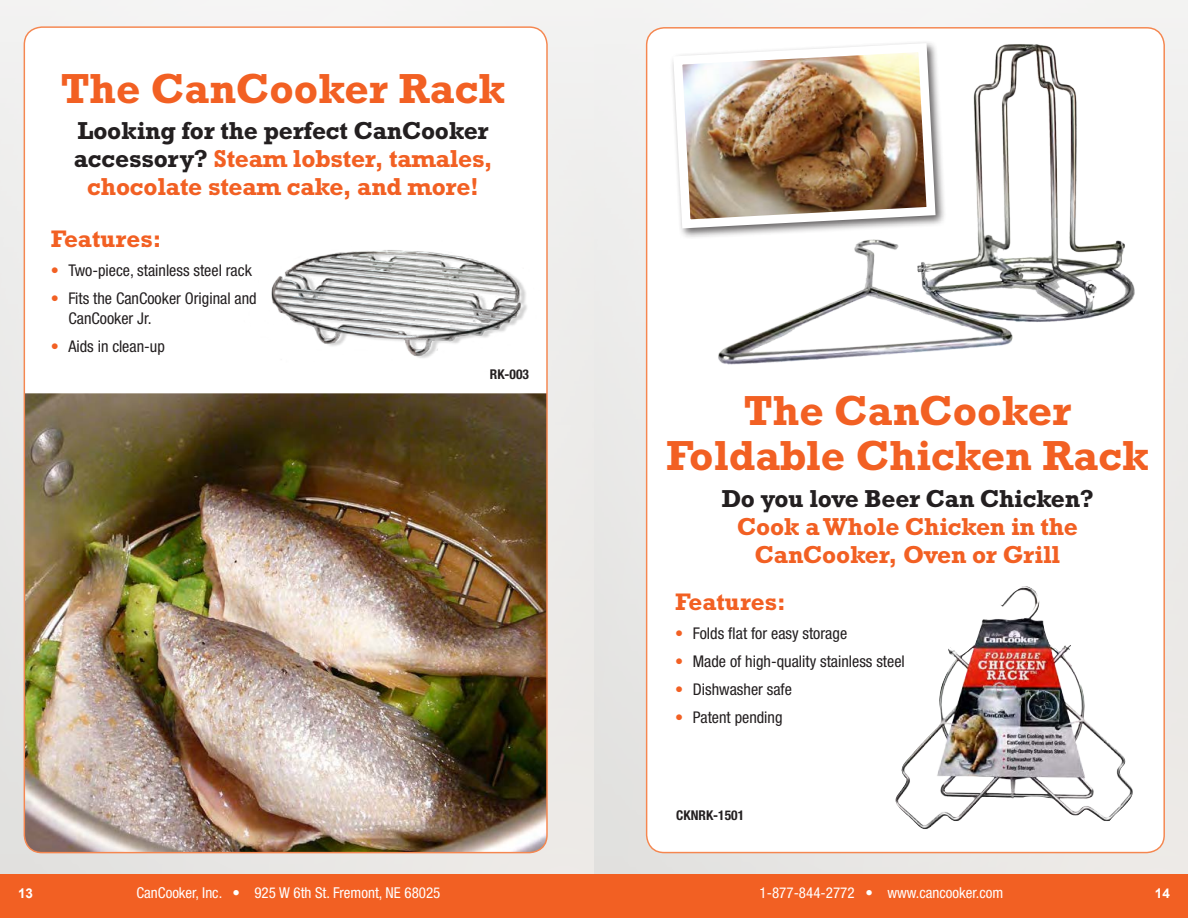
<style>
.page{position:relative;width:1188px;height:918px;background:#fff}
.page>*{position:absolute;margin:0;border:0;box-sizing:border-box;transform-origin:0 0}
.t1{font:700 42.6px/45.6px "Rockwell";color:#f26023;text-align:center}
.t2{font:700 24.9px/27.9px "Rockwell";letter-spacing:-.01em;color:#f26023;text-align:center}
.t3{font:700 24.9px "Rockwell";letter-spacing:-.01em;color:#231f20}
.t4{font:700 24.3px "Rockwell";color:#f26023}
.t5{font:condensed 16.2px/20.5px "Helvetica Neue";color:#231f20}
.t6{font:condensed 15px "Helvetica Neue";color:#fff}
.t7{font:700 condensed 13.5px "Helvetica Neue";color:#231f20}
.t8{font:700 13.5px "Arial";color:#fff}
.s1{color:#231f20}
.s2{color:#f26023}
</style>
<div class="page">
<svg style="left:594px;top:0;width:594px;height:918px;fill:#ebeae7"></svg>
<div style="left:0;top:0;width:594px;height:918px;background:#edebe9"></div>
<div style="left:0;top:874px;width:1188px;height:44px;background:#f26023"></div>
<div style="left:24px;top:27px;width:523px;height:826px;background:#fff;border-radius:18px"></div>
<img style="left:24px;top:393px;width:523px;height:460px">
<img style="left:220px;top:209px;width:328px;height:206px">
<div style="left:647px;top:28px;width:517px;height:825px;background:#fff;border-radius:18px"></div>
<img style="left:896px;top:586px;width:237px;height:243px">
<img style="left:680px;top:21px;width:505px;height:366px">
<div style="left:670px;top:39px;width:277px;height:200px;background:#231f20;opacity:.7"></div>
<img style="left:670px;top:39px;width:270px;height:194px">
<h1 class="t1" style="left:61px;top:65px;width:446px">The CanCooker Rack</h1>
<h2 class="t2" style="left:74px;top:117px;width:420px"><span class="s1">Looking for the perfect CanCooker accessory?</span> Steam lobster, tamales, chocolate steam cake, and more!</h2>
<h3 class="t4" style="left:51px;top:225px;width:112px">Features:</h3>
<p class="t5" style="left:51px;top:260px;width:203px"><span class="s2">•</span> Two-piece, stainless steel rack</p>
<p class="t5" style="left:68px;top:288px;width:190px;text-indent:-18px"><span class="s2">•</span> Fits the CanCooker Original and<br>CanCooker Jr.</p>
<p class="t5" style="left:51px;top:336px;width:116px"><span class="s2">•</span> Aids in clean-up</p>
<p class="t7" style="left:490px;top:366px;width:41px">RK-003</p>
<h1 class="t1" style="left:666px;top:387px;width:485px">The CanCooker<br>Foldable Chicken Rack</h1>
<h2 class="t3" style="left:721px;top:484px;width:374px">Do you love Beer Can Chicken?</h2>
<h2 class="t2" style="left:737px;top:512px;width:342px">Cook a Whole Chicken in the<br>CanCooker, Oven or Grill</h2>
<h3 class="t4" style="left:675px;top:588px;width:112px">Features:</h3>
<p class="t5" style="left:675px;top:623px;width:173px"><span class="s2">•</span> Folds flat for easy storage</p>
<p class="t5" style="left:675px;top:651px;width:231px"><span class="s2">•</span> Made of high-quality stainless steel</p>
<p class="t5" style="left:675px;top:679px;width:118px"><span class="s2">•</span> Dishwasher safe</p>
<p class="t5" style="left:675px;top:707px;width:109px"><span class="s2">•</span> Patent pending</p>
<p class="t7" style="left:676px;top:808px;width:69px">CKNRK-1501</p>
<p class="t6" style="left:136px;top:884px;width:305px">CanCooker, Inc. • 925 W 6th St. Fremont, NE 68025</p>
<p class="t8" style="left:18px;top:886px;width:17px">13</p>
<p class="t6" style="left:760px;top:884px;width:245px">1-877-844-2772 • www.cancooker.com</p>
<p class="t8" style="left:1155px;top:886px;width:17px">14</p>
</div>
